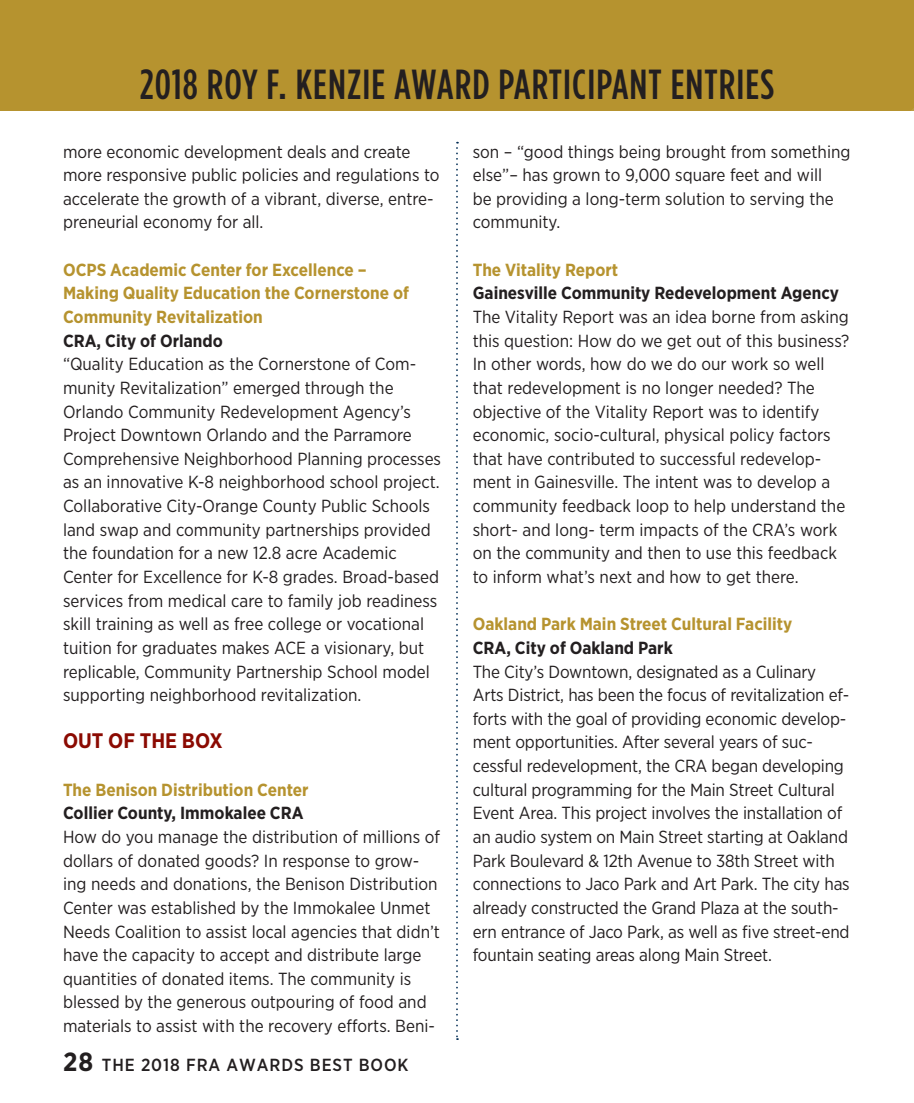
<style>
.page{position:relative;width:914px;height:1103px;background:#fff}
.page>*{position:absolute;margin:0;border:0;box-sizing:border-box;transform-origin:0 0}
.t1{font:500 42px "Gotham Condensed";letter-spacing:.025em;color:#231f20}
.t2{font:700 21px "Gotham Narrow";color:#8b0a02}
.t3{font:17.5px/23.6px "Gotham Narrow";color:#231f20}
.t4{font:700 17.5px/23.6px "Gotham Narrow";color:#b6932f}
.t5{font:700 17.5px "Gotham Narrow";color:#231f20}
.t6{font:500 17.5px "Gotham Narrow";letter-spacing:.05em;color:#231f20}
.s1{font-weight:700;font-size:26.25px}
</style>
<div class="page">
<svg style="left:456px;top:142px;width:2px;height:898px"></svg>
<div style="left:0;top:0;width:914px;height:111px;background:#b6932f"></div>
<h1 class="t1" style="left:140px;top:60px;width:635px">2018 ROY F. KENZIE AWARD PARTICIPANT ENTRIES</h1>
<p class="t3" style="left:63px;top:139px;width:378px">more economic development deals and create more responsive public policies and regulations to accelerate the growth of a vibrant, diverse, entre&shy;preneurial economy for all.</p>
<p class="t4" style="left:63px;top:258px;width:347px">OCPS Academic Center for Excellence –<br>Making Quality Education the Cornerstone of<br>Community Revitalization</p>
<p class="t5" style="left:63px;top:329px;width:161px">CRA, City of Orlando</p>
<p class="t3" style="left:63px;top:352px;width:379px">“Quality Education as the Cornerstone of Com&shy;munity Revitalization” emerged through the Orlando Community Redevelopment Agency’s Project Downtown Orlando and the Parramore Comprehensive Neighborhood Planning processes as an innovative K-8 neighborhood school project.<br>Collaborative City-Orange County Public Schools land swap and community partnerships provided the foundation for a new 12.8 acre Academic Center for Excellence for K-8 grades. Broad-based services from medical care to family job readiness skill training as well as free college or vocational tuition for graduates makes ACE a visionary, but replicable, Community Partnership School model supporting neighborhood revitalization.</p>
<p class="t2" style="left:63px;top:727px;width:161px">OUT OF THE BOX</p>
<p class="t4" style="left:63px;top:777px;width:247px">The Benison Distribution Center</p>
<p class="t5" style="left:63px;top:802px;width:242px">Collier County, Immokalee CRA</p>
<p class="t3" style="left:63px;top:824px;width:378px">How do you manage the distribution of millions of dollars of donated goods? In response to grow&shy;ing needs and donations, the Benison Distribution Center was established by the Immokalee Unmet Needs Coalition to assist local agencies that didn’t have the capacity to accept and distribute large quantities of donated items. The community is blessed by the generous outpouring of food and materials to assist with the recovery efforts. Beni-</p>
<p class="t6" style="left:63px;top:1054px;width:347px"><span class="s1">28</span> THE 2018 FRA AWARDS BEST BOOK</p>
<p class="t3" style="left:472px;top:139px;width:379px">son – “good things being brought from something else”– has grown to 9,000 square feet and will<br>be providing a long-term solution to serving the community.</p>
<p class="t4" style="left:472px;top:258px;width:147px">The Vitality Report</p>
<p class="t5" style="left:472px;top:282px;width:368px">Gainesville Community Redevelopment Agency</p>
<p class="t3" style="left:472px;top:305px;width:378px">The Vitality Report was an idea borne from asking this question: How do we get out of this business?<br>In other words, how do we do our work so well that redevelopment is no longer needed? The objective of the Vitality Report was to identify economic, socio-cultural, physical policy factors that have contributed to successful redevelop&shy;ment in Gainesville. The intent was to develop a community feedback loop to help understand the short- and long- term impacts of the CRA’s work on the community and then to use this feedback to inform what’s next and how to get there.</p>
<p class="t4" style="left:472px;top:612px;width:321px">Oakland Park Main Street Cultural Facility</p>
<p class="t5" style="left:472px;top:636px;width:201px">CRA, City of Oakland Park</p>
<p class="t3" style="left:472px;top:659px;width:378px">The City’s Downtown, designated as a Culinary Arts District, has been the focus of revitalization ef&shy;forts with the goal of providing economic develop&shy;ment opportunities. After several years of suc&shy;cessful redevelopment, the CRA began developing cultural programming for the Main Street Cultural Event Area. This project involves the installation of an audio system on Main Street starting at Oakland Park Boulevard &amp; 12th Avenue to 38th Street with connections to Jaco Park and Art Park. The city has already constructed the Grand Plaza at the south&shy;ern entrance of Jaco Park, as well as five street-end fountain seating areas along Main Street.</p>
</div>
